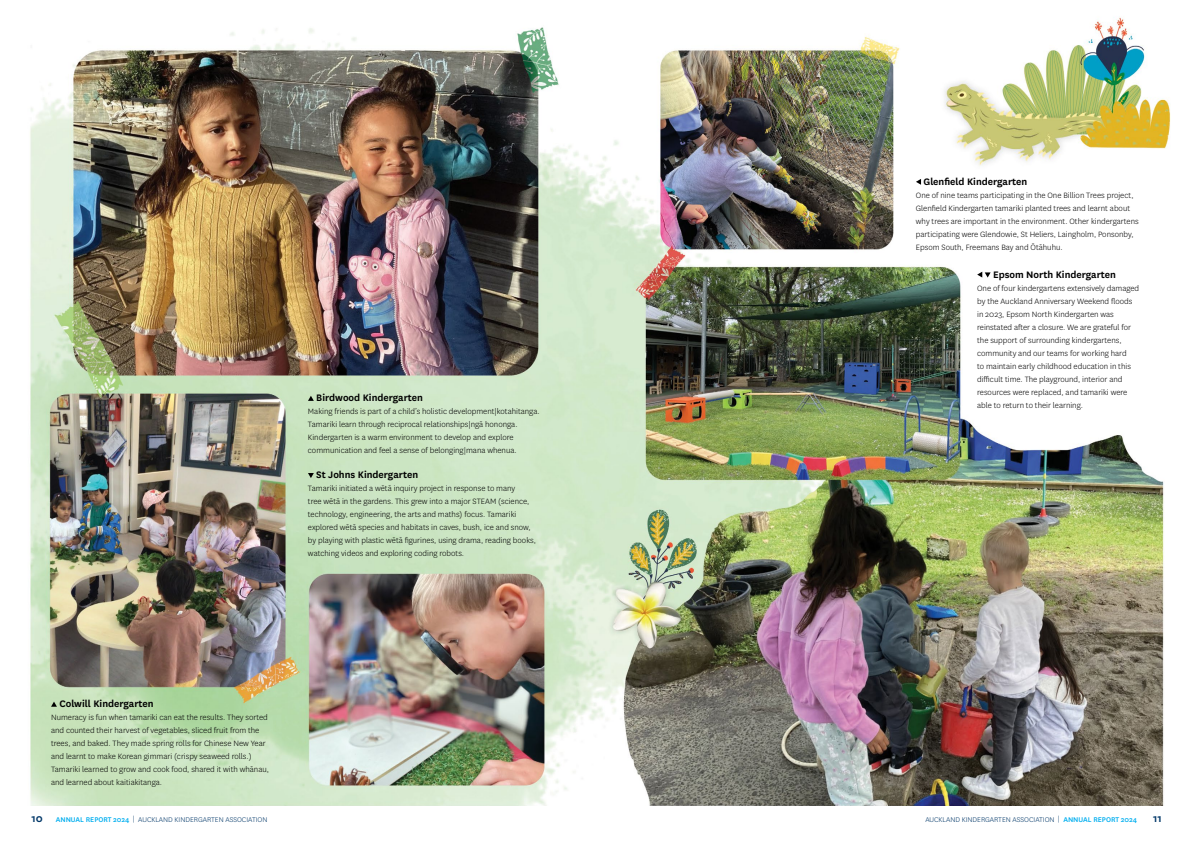
<style>
.page{position:relative;width:1191px;height:842px;background:#fff}
.page>*{position:absolute;margin:0;border:0;box-sizing:border-box;transform-origin:0 0}
.t1{font:600 12px "National";color:#003768}
.t2{font:600 11px "National";color:#000}
.t3{font:300 9px/13px "National";color:#000}
.t4{font:300 8px "National";color:#003768}
.s1{font-weight:600;font-size:12px}
.s2{font-weight:500;color:#00aeef}
</style>
<div class="page">
<img style="left:30px;top:17px;width:1141px;height:789px">
<svg style="left:916px;top:179px;width:5px;height:6px"></svg>
<svg style="left:977px;top:272px;width:13px;height:6px"></svg>
<svg style="left:308px;top:396px;width:6px;height:5px"></svg>
<svg style="left:51px;top:702px;width:6px;height:5px"></svg>
<svg style="left:308px;top:473px;width:6px;height:5px"></svg>
<p class="t2" style="left:316px;top:390px;width:108px">Birdwood Kindergarten</p>
<p class="t3" style="left:308px;top:404px;width:233px">Making friends is part of a child’s holistic development|kotahitanga.<br>Tamariki learn through reciprocal relationships|ngā hononga.<br>Kindergarten is a warm environment to develop and explore communication and feel a sense of belonging|mana whenua.</p>
<p class="t2" style="left:316px;top:467px;width:103px">St Johns Kindergarten</p>
<p class="t3" style="left:308px;top:482px;width:229px">Tamariki initiated a wētā inquiry project in response to many<br>tree wētā in the gardens. This grew into a major STEAM (science, technology, engineering, the arts and maths) focus. Tamariki explored wētā species and habitats in caves, bush, ice and snow, by playing with plastic wētā figurines, using drama, reading books, watching videos and exploring coding robots.</p>
<p class="t2" style="left:59px;top:696px;width:96px">Colwill Kindergarten</p>
<p class="t3" style="left:51px;top:710px;width:219px">Numeracy is fun when tamariki can eat the results. They sorted and counted their harvest of vegetables, sliced fruit from the trees, and baked. They made spring rolls for Chinese New Year and learnt to make Korean gimmari (crispy seaweed rolls.)<br>Tamariki learned to grow and cook food, shared it with whānau, and learned about kaitiakitanga.</p>
<p class="t2" style="left:923px;top:174px;width:105px">Glenfield Kindergarten</p>
<p class="t3" style="left:916px;top:188px;width:224px">One of nine teams participating in the One Billion Trees project, Glenfield Kindergarten tamariki planted trees and learnt about why trees are important in the environment. Other kindergartens participating were Glendowie, St Heliers, Laingholm, Ponsonby, Epsom South, Freemans Bay and Ōtāhuhu.</p>
<p class="t2" style="left:993px;top:267px;width:124px">Epsom North Kindergarten</p>
<p class="t3" style="left:977px;top:281px;width:163px">One of four kindergartens extensively damaged by the Auckland Anniversary Weekend floods in 2023, Epsom North Kindergarten was reinstated after a closure. We are grateful for the support of surrounding kindergartens, community and our teams for working hard<br>to maintain early childhood education in this difficult time. The playground, interior and resources were replaced, and tamariki were able to return to their learning.</p>
<p class="t4" style="left:31px;top:815px;width:238px"><span class="s1">10</span> <span class="s2">ANNUAL REPORT 2024</span> | AUCKLAND KINDERGARTEN ASSOCIATION</p>
<p class="t4" style="left:925px;top:815px;width:213px">AUCKLAND KINDERGARTEN ASSOCIATION | <span class="s2">ANNUAL REPORT 2024</span></p>
<h1 class="t1" style="left:1153px;top:810px;width:10px">11</h1>
</div>
